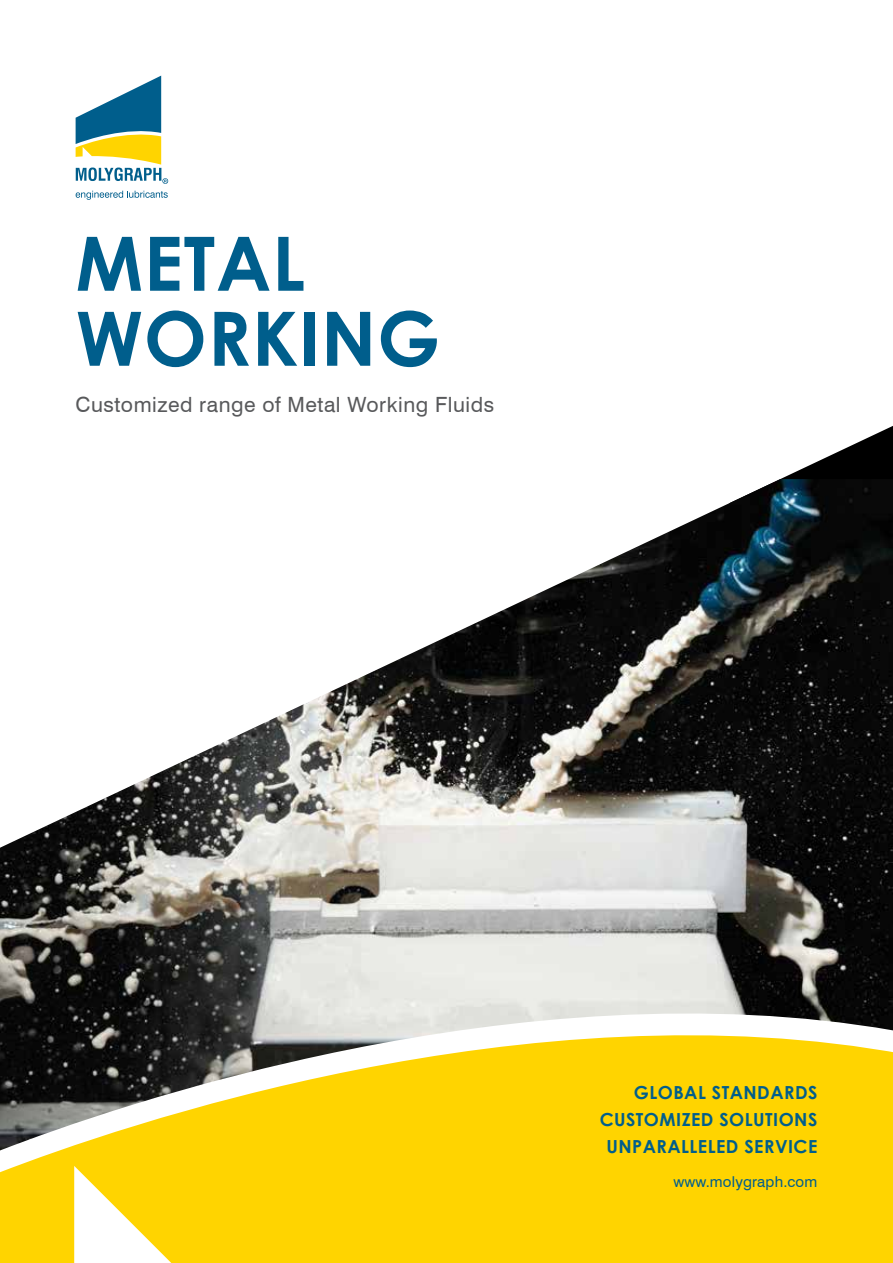
<style>
.page{position:relative;width:893px;height:1263px;background:#fff}
.page>*{position:absolute;margin:0;border:0;box-sizing:border-box;transform-origin:0 0}
.t1{font:700 75px/75px "Century Gothic";letter-spacing:.01em;color:#005e8c}
.t2{font:21px "Swiss 721 BT";letter-spacing:.025em;color:#58595b}
.t3{font:700 18px/27px "Century Gothic";letter-spacing:.025em;color:#005e8c;text-align:right}
.t4{font:15px "Swiss 721 BT";letter-spacing:.01em;color:#005e8c}
</style>
<div class="page">
<div style="left:0;top:1150px;width:893px;height:113px;background:#ffd400"></div>
<svg style="left:76px;top:76px;width:92px;height:108px"></svg>
<svg style="left:76px;top:191px;width:92px;height:9px"></svg>
<svg style="left:780px;top:426px;width:113px;height:53px"></svg>
<img style="left:0;top:479px;width:893px;height:671px">
<h1 class="t1" style="left:76px;top:224px;width:366px">METAL<br>WORKING</h1>
<p class="t2" style="left:76px;top:392px;width:420px">Customized range of Metal Working Fluids</p>
<p class="t3" style="left:600px;top:1079px;width:219px">GLOBAL STANDARDS<br>CUSTOMIZED SOLUTIONS<br>UNPARALLELED SERVICE</p>
<p class="t4" style="left:673px;top:1173px;width:145px">www.molygraph.com</p>
</div>
